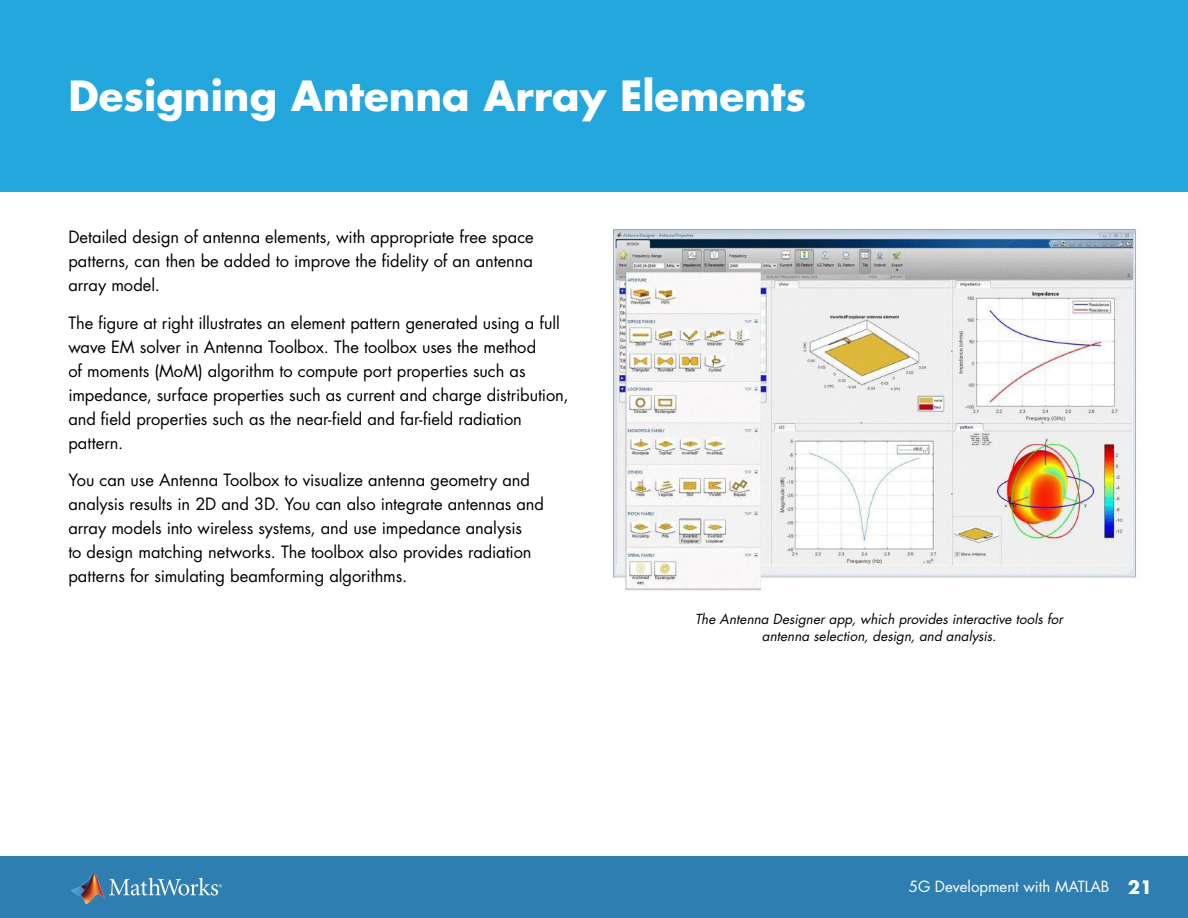
<style>
.page{position:relative;width:1188px;height:918px;background:#fff}
.page>*{position:absolute;margin:0;border:0;box-sizing:border-box;transform-origin:0 0}
.subheading_1{font:700 40.5px "Futura Std";color:#fff}
.body_text{font:16.5px/24px "Futura Std";letter-spacing:-.005em;color:#000}
.t1{font:15px "Futura Std";color:#fff}
.t2{font:italic 13.5px/16.5px "Futura Std";color:#000;text-align:center}
.s1{font-weight:700;font-size:18px}
</style>
<div class="page">
<div style="left:0;top:0;width:1188px;height:191px;background:#24a7dd"></div>
<div style="left:0;top:856px;width:1188px;height:62px;background:#2f7eb2"></div>
<svg style="left:109px;top:878px;width:113px;height:18px"></svg>
<img style="left:72px;top:874px;width:33px;height:29px">
<img style="left:613px;top:230px;width:527px;height:362px">
<p class="subheading_1" style="left:68px;top:69px;width:739px">Designing Antenna Array Elements</p>
<p class="body_text" style="left:68px;top:225px;width:467px;text-align:justify">Detailed design of antenna elements, with appropriate free space patterns, can then be added to improve the fidelity of an antenna array model.</p>
<p class="body_text" style="left:68px;top:311px;width:502px">The figure at right illustrates an element pattern generated using a full wave EM solver in Antenna Toolbox. The toolbox uses the method<br>of moments (MoM) algorithm to compute port properties such as impedance, surface properties such as current and charge distribution, and field properties such as the near-field and far-field radiation pattern.</p>
<p class="body_text" style="left:68px;top:468px;width:477px">You can use Antenna Toolbox to visualize antenna geometry and analysis results in 2D and 3D. You can also integrate antennas and array models into wireless systems, and use impedance analysis<br>to design matching networks. The toolbox also provides radiation patterns for simulating beamforming algorithms.</p>
<p class="t2" style="left:695px;top:611px;width:369px">The Antenna Designer app, which provides interactive tools for antenna selection, design, and analysis.</p>
<p class="t1" style="left:909px;top:877px;width:245px">5G Development with MATLAB <span class="s1">21</span></p>
</div>
